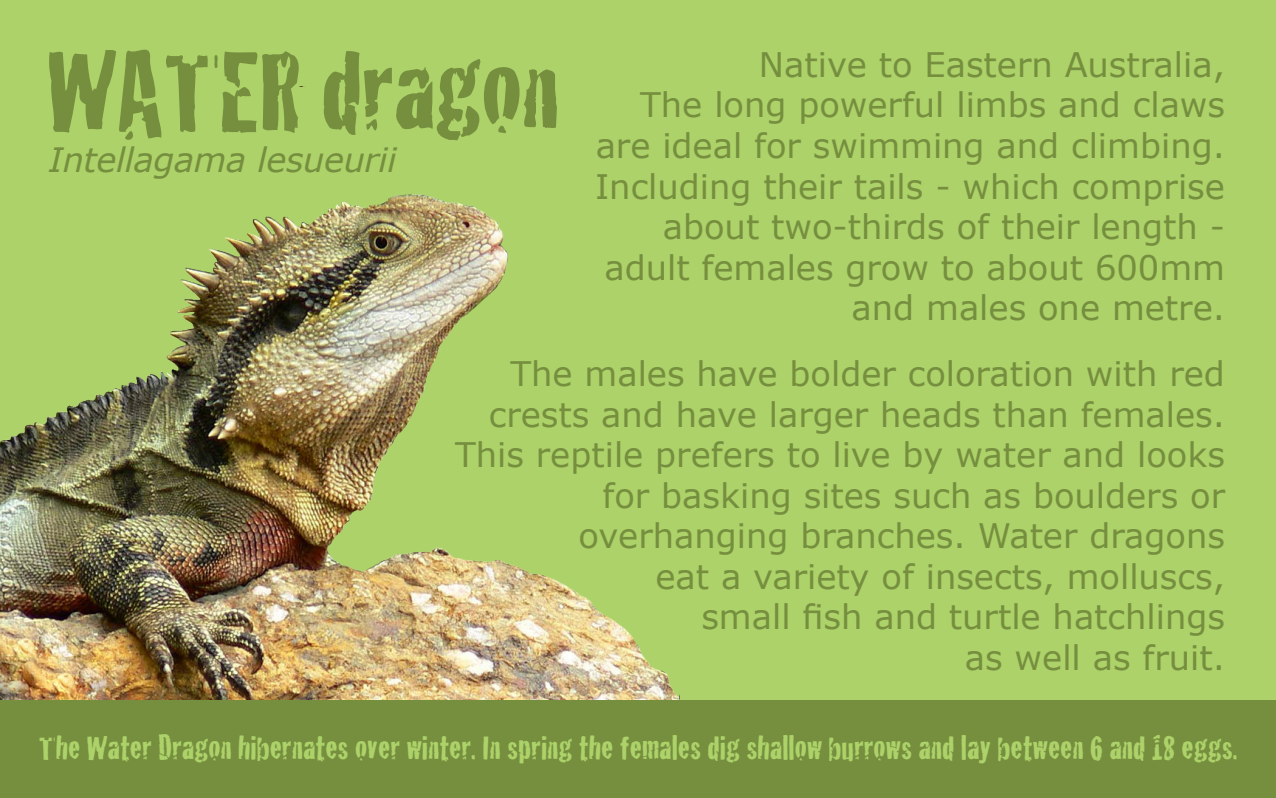
<style>
.page{position:relative;width:1276px;height:798px;background:#fff}
.page>*{position:absolute;margin:0;border:0;box-sizing:border-box;transform-origin:0 0}
.t1{font:118.8px "Cracked";letter-spacing:-.01em;color:#768f3f}
.t2{font:34.88px "Cracked";color:#add26a}
.t3{font:33.75px/40.5px "Verdana";color:#768f3f;text-align:right}
.t4{font:italic 33.52px "Verdana";letter-spacing:-.01em;color:#768f3f}
</style>
<div class="page">
<div style="left:0;top:0;width:1276px;height:797px;background:#add26a"></div>
<img style="left:0;top:86px;width:679px;height:614px">
<div style="left:0;top:700px;width:1276px;height:97px;background:#768f3f"></div>
<p class="t1" style="left:46px;top:-4px;width:515px">WATER dragon</p>
<p class="t3" style="left:595px;top:43px;width:631px">Native to Eastern Australia,<br>The long powerful limbs and claws are ideal for swimming and climbing.<br>Including their tails - which comprise about two-thirds of their length - adult females grow to about 600mm and males one metre.</p>
<p class="t3" style="left:455px;top:352px;width:771px">The males have bolder coloration with red crests and have larger heads than females.<br>This reptile prefers to live by water and looks for basking sites such as boulders or overhanging branches. Water dragons<br>eat a variety of insects, molluscs,<br>small fish and turtle hatchlings<br>as well as fruit.</p>
<p class="t4" style="left:49px;top:138px;width:349px">Intellagama lesueurii</p>
<p class="t2" style="left:39px;top:719px;width:1199px">The Water Dragon hibernates over winter. In spring the females dig shallow burrows and lay between 6 and 18 eggs.</p>
</div>
